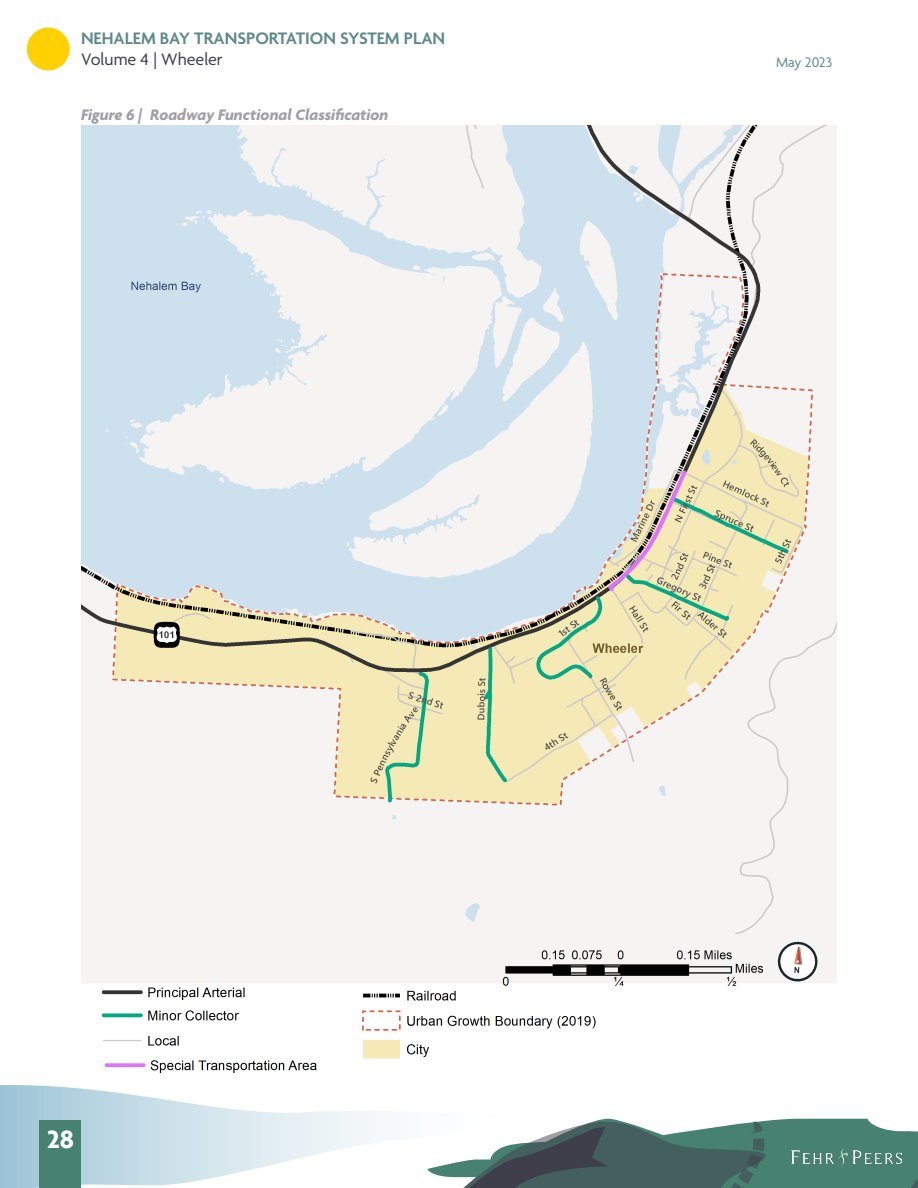
<style>
.page{position:relative;width:918px;height:1188px;background:#fff}
.page>*{position:absolute;margin:0;border:0;box-sizing:border-box;transform-origin:0 0}
.t1{font:700 27px "Agenda";color:#fff}
.t2{font:600 18px "Agenda";color:#5e8a8b}
.t3{font:18px "Agenda";color:#3f3f4c}
.t4{font:italic 700 16.5px "Agenda";color:#9f9fa5}
.t5{font:15px "Agenda";color:#5e8a8b}
</style>
<div class="page">
<div style="left:27px;top:28px;width:42px;height:42px;background:#ffd100;border-radius:50%"></div>
<img style="left:81px;top:125px;width:756px;height:876px">
<svg style="left:0;top:1010px;width:868px;height:178px"></svg>
<svg style="left:364px;top:1120px;width:554px;height:68px"></svg>
<div style="left:40px;top:1120px;width:41px;height:68px;background:#478270"></div>
<p class="t2" style="left:81px;top:28px;width:366px">NEHALEM BAY TRANSPORTATION SYSTEM PLAN</p>
<p class="t3" style="left:81px;top:50px;width:143px">Volume 4 | Wheeler</p>
<p class="t5" style="left:776px;top:54px;width:58px">May 2023</p>
<p class="t4" style="left:81px;top:106px;width:309px">Figure 6 | Roadway Functional Classification</p>
<h1 class="t1" style="left:47px;top:1125px;width:28px">28</h1>
</div>
